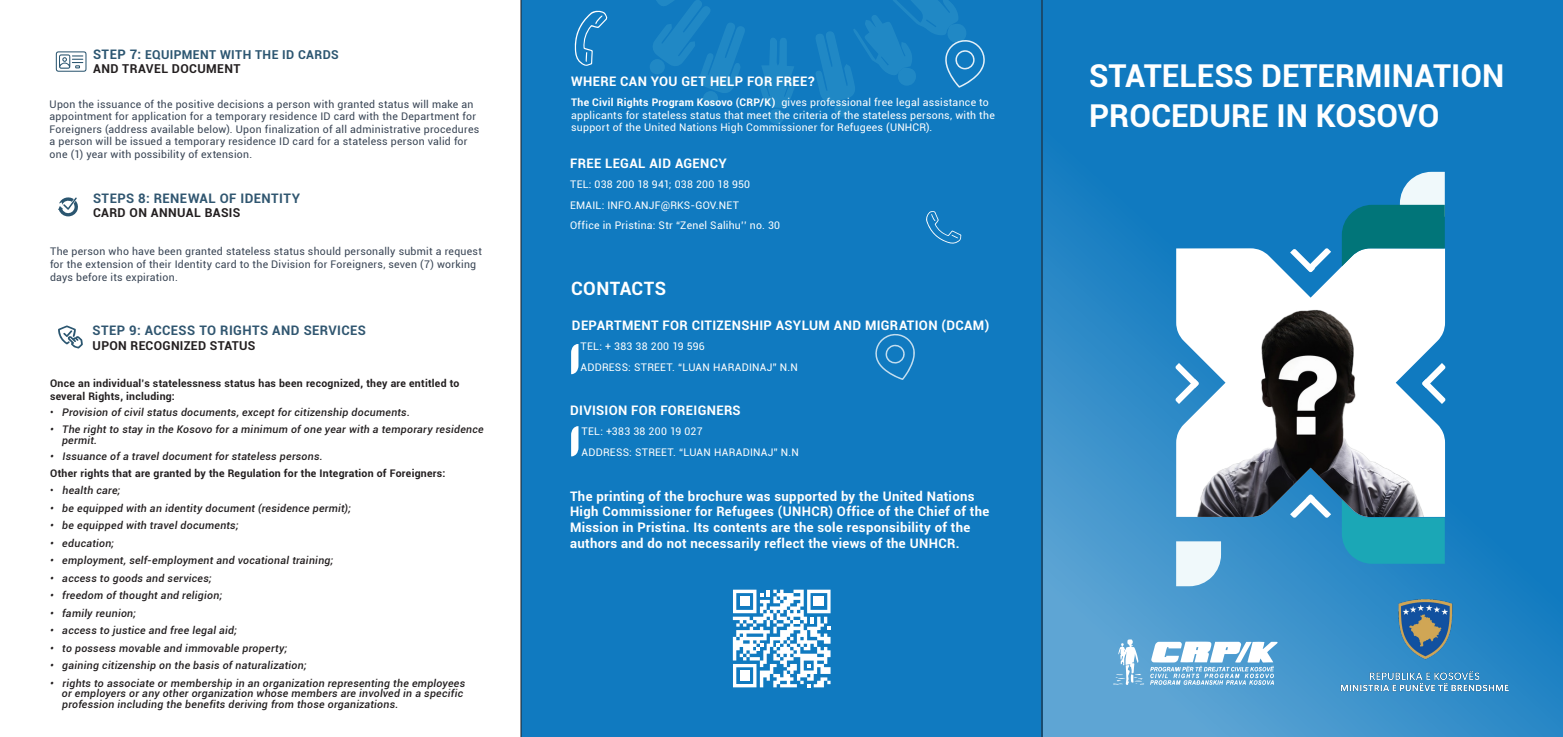
<style>
.page{position:relative;width:1563px;height:737px;background:#fff}
.page>*{position:absolute;margin:0;border:0;box-sizing:border-box;transform-origin:0 0}
.t1{font:700 31.5px/39.9px "Roboto";color:#fff}
.t2{font:700 18.38px "Roboto";letter-spacing:.025em;color:#fff}
.t3{font:700 13.12px/15.8px "Roboto";letter-spacing:.025em;color:#fff}
.t4{font:700 13.12px "Roboto";letter-spacing:.03em;color:#305670}
.t5{font:700 12.25px "Roboto";letter-spacing:.03em;color:#231f20}
.t6{font:700 12.25px "Roboto";letter-spacing:.03em;color:#2c5671}
.t7{font:italic 500 10.5px/10.5px "Roboto";letter-spacing:.03em;color:#231f20}
.t8{font:10.5px/12.6px "Roboto";letter-spacing:.025em;color:#384454}
.t9{font:10.5px/12.6px "Roboto";letter-spacing:.025em;color:#fff}
.t10{font:700 10.5px/12.6px "Roboto";letter-spacing:.025em;color:#231f20}
.s1{font-size:13.12px}
.s2{font-weight:400;font-style:normal}
.s3{color:#fff}
.s4{font-weight:700}
</style>
<div class="page">
<svg style="left:1042px;top:0;width:521px;height:737px;background:#2384c4"></svg>
<div style="left:521px;top:0;width:521px;height:737px;background:#107ac0"></div>
<svg style="left:58px;top:197px;width:20px;height:19px"></svg>
<svg style="left:58px;top:325px;width:25px;height:23px"></svg>
<svg style="left:56px;top:51px;width:30px;height:21px"></svg>
<hr style="left:520px;top:0;width:1px;height:737px;background:#231f20">
<hr style="left:1041px;top:0;width:1px;height:737px;background:#231f20">
<svg style="left:1176px;top:248px;width:269px;height:48px"></svg>
<img style="left:1176px;top:296px;width:269px;height:221px">
<svg style="left:1176px;top:541px;width:45px;height:45px"></svg>
<svg style="left:1341px;top:499px;width:103px;height:65px;background:#3299a8"></svg>
<svg style="left:758px;top:38px;width:39px;height:70px"></svg>
<svg style="left:650px;top:0;width:95px;height:93px"></svg>
<div style="left:768px;top:109px;width:16px;height:15px;background:#2088c5;border-radius:50%"></div>
<div style="left:650px;top:59px;width:15px;height:15px;background:#2088c5;border-radius:50%"></div>
<div style="left:834px;top:102px;width:16px;height:15px;background:#2088c5;border-radius:50%"></div>
<div style="left:703px;top:91px;width:15px;height:15px;background:#2088c5;border-radius:50%"></div>
<svg style="left:1341px;top:172px;width:103px;height:94px"></svg>
<svg style="left:926px;top:211px;width:35px;height:33px"></svg>
<svg style="left:574px;top:10px;width:34px;height:56px"></svg>
<svg style="left:816px;top:0;width:169px;height:102px"></svg>
<svg style="left:875px;top:333px;width:40px;height:47px"></svg>
<svg style="left:1290px;top:248px;width:41px;height:24px"></svg>
<svg style="left:1422px;top:363px;width:23px;height:41px"></svg>
<svg style="left:1290px;top:494px;width:41px;height:23px"></svg>
<svg style="left:1175px;top:363px;width:23px;height:41px"></svg>
<svg style="left:571px;top:344px;width:7px;height:30px"></svg>
<svg style="left:571px;top:426px;width:7px;height:30px"></svg>
<svg style="left:1113px;top:639px;width:31px;height:46px"></svg>
<svg style="left:1150px;top:641px;width:127px;height:44px"></svg>
<img style="left:1340px;top:598px;width:168px;height:95px">
<svg style="left:733px;top:589px;width:97px;height:98px"></svg>
<h5 class="t6" style="left:93px;top:46px;width:247px"><span class="s1">STEP 7:</span> EQUIPMENT WITH THE ID CARDS</h5>
<h5 class="t5" style="left:93px;top:60px;width:149px">AND TRAVEL DOCUMENT</h5>
<h5 class="t8" style="left:50px;top:97px;width:431px">Upon the issuance of the positive decisions a person with granted status will make an appointment for application for a temporary residence ID card with the Department for Foreigners (address available below). Upon finalization of all administrative procedures a person will be issued a temporary residence ID card for a stateless person valid for one (1) year with possibility of extension.</h5>
<h5 class="t4" style="left:93px;top:189px;width:209px">STEPS 8: RENEWAL OF IDENTITY</h5>
<h5 class="t5" style="left:93px;top:204px;width:149px">CARD ON ANNUAL BASIS</h5>
<h5 class="t8" style="left:50px;top:245px;width:433px">The person who have been granted stateless status should personally submit a request for the extension of their Identity card to the Division for Foreigners, seven (7) working days before its expiration.</h5>
<h5 class="t4" style="left:93px;top:321px;width:275px">STEP 9: ACCESS TO RIGHTS AND SERVICES</h5>
<h5 class="t5" style="left:93px;top:336px;width:164px">UPON RECOGNIZED STATUS</h5>
<h5 class="t10" style="left:50px;top:377px;width:411px">Once an individual’s statelessness status has been recognized, they are entitled to several Rights, including:</h5>
<h5 class="t7" style="left:50px;top:407px;width:361px"><span class="s2">•</span> Provision of civil status documents, except for citizenship documents.</h5>
<h5 class="t7" style="left:50px;top:423px;width:435px">• The right to stay in the Kosovo for a minimum of one year with a temporary residence <span class="s3">ds</span>permit.</h5>
<h5 class="t7" style="left:50px;top:451px;width:274px">• Issuance of a travel document for stateless persons.</h5>
<h5 class="t10" style="left:50px;top:466px;width:397px">Other rights that are granted by the Regulation for the Integration of Foreigners:</h5>
<h5 class="t7" style="left:50px;top:485px;width:72px"><span class="s2">•</span> health care;</h5>
<h5 class="t7" style="left:50px;top:502px;width:302px">• be equipped with an identity document (residence permit);</h5>
<h5 class="t7" style="left:50px;top:520px;width:190px">• be equipped with travel documents;</h5>
<h5 class="t7" style="left:50px;top:537px;width:66px">• education;</h5>
<h5 class="t7" style="left:50px;top:555px;width:285px">• employment, self-employment and vocational training;</h5>
<h5 class="t7" style="left:50px;top:572px;width:163px">• access to goods and services;</h5>
<h5 class="t7" style="left:50px;top:590px;width:174px">• freedom of thought and religion;</h5>
<h5 class="t7" style="left:50px;top:607px;width:87px">• family reunion;</h5>
<h5 class="t7" style="left:50px;top:625px;width:188px">• access to justice and free legal aid;</h5>
<h5 class="t7" style="left:50px;top:642px;width:239px">• to possess movable and immovable property;</h5>
<h5 class="t7" style="left:50px;top:660px;width:258px">• gaining citizenship on the basis of naturalization;</h5>
<h5 class="t7" style="left:50px;top:677px;width:416px">• rights to associate or membership in an organization representing the employees <span class="s3">vd</span>or employers or any other organization whose members are involved in a specific <span class="s3">cd</span>profession including the benefits deriving from those organizations.</h5>
<h5 class="t3" style="left:571px;top:73px;width:245px">WHERE CAN YOU GET HELP FOR FREE?</h5>
<h5 class="t9" style="left:571px;top:96px;width:425px"><span class="s4">The Civil Rights Program Kosovo (CRP/K)</span> gives professional free legal assistance to applicants for stateless status that meet the criteria of the stateless persons, with the support of the United Nations High Commissioner for Refugees (UNHCR).</h5>
<h5 class="t3" style="left:570px;top:155px;width:158px">FREE LEGAL AID AGENCY</h5>
<h5 class="t9" style="left:570px;top:178px;width:182px">TEL: 038 200 18 941; 038 200 18 950</h5>
<h5 class="t9" style="left:570px;top:198px;width:170px">EMAIL: INFO.ANJF@RKS-GOV.NET</h5>
<h5 class="t9" style="left:570px;top:219px;width:212px">Office in Pristina: Str “Zenel Salihu’’ no. 30</h5>
<h5 class="t2" style="left:571px;top:276px;width:97px">CONTACTS</h5>
<h5 class="t3" style="left:572px;top:317px;width:419px">DEPARTMENT FOR CITIZENSHIP ASYLUM AND MIGRATION (DCAM)</h5>
<h5 class="t9" style="left:580px;top:340px;width:126px">TEL: + 383 38 200 19 596</h5>
<h5 class="t9" style="left:580px;top:360px;width:219px">ADDRESS: STREET. “LUAN HARADINAJ” N.N</h5>
<h5 class="t3" style="left:570px;top:401px;width:172px">DIVISION FOR FOREIGNERS</h5>
<h5 class="t9" style="left:581px;top:425px;width:122px">TEL: +383 38 200 19 027</h5>
<h5 class="t9" style="left:581px;top:445px;width:219px">ADDRESS: STREET. “LUAN HARADINAJ” N.N</h5>
<h5 class="t3" style="left:570px;top:487px;width:421px">The printing of the brochure was supported by the United Nations High Commissioner for Refugees (UNHCR) Office of the Chief of the Mission in Pristina. Its contents are the sole responsibility of the authors and do not necessarily reflect the views of the UNHCR.</h5>
<p class="t1" style="left:1089px;top:55px;width:417px">STATELESS DETERMINATION<br>PROCEDURE IN KOSOVO</p>
</div>
